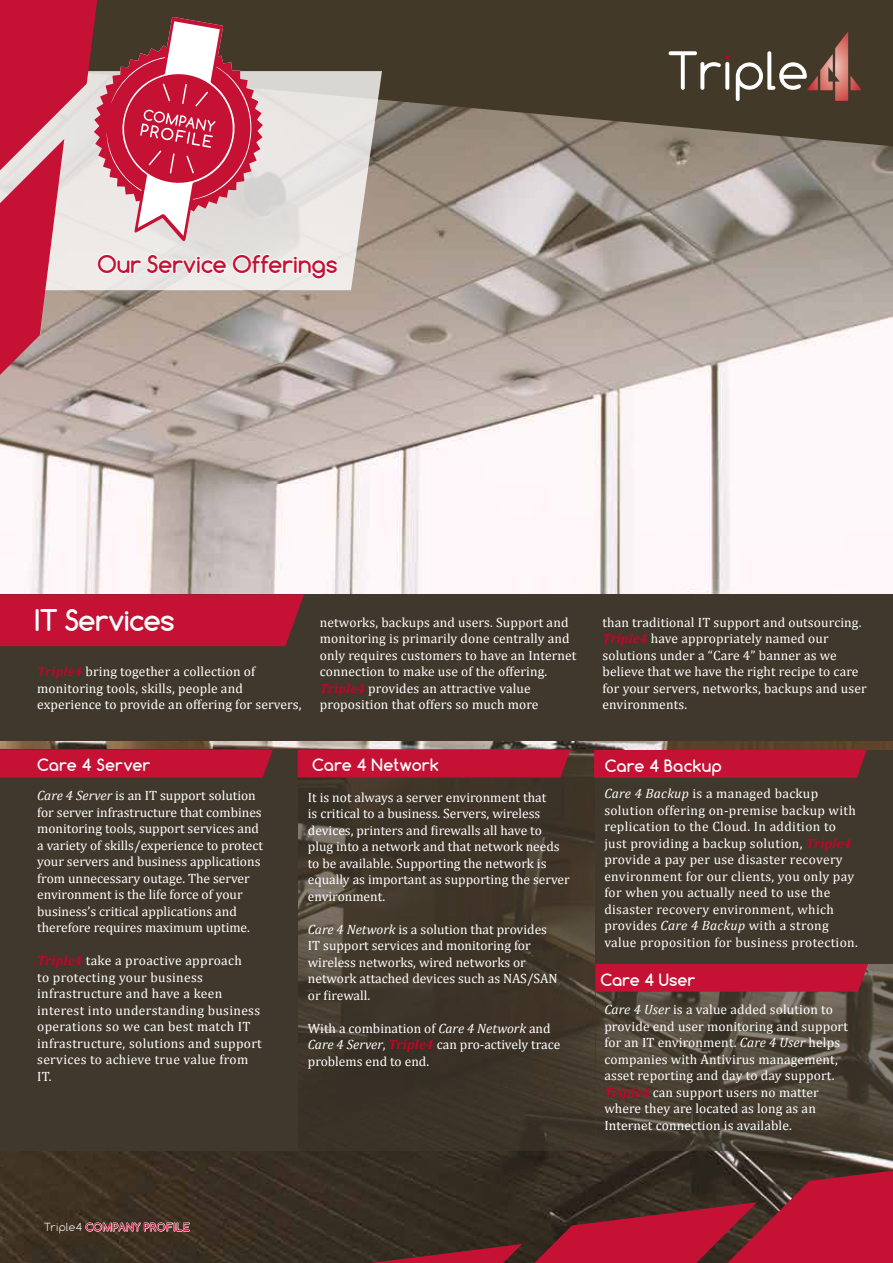
<style>
.page{position:relative;width:893px;height:1263px;background:#fff}
.page>*{position:absolute;margin:0;border:0;box-sizing:border-box;transform-origin:0 0}
.t1{font:700 28.2px "Comfortaa";letter-spacing:-.03em;color:#fff}
.t2{font:700 23.1px "Comfortaa";letter-spacing:-.015em;color:#c41134}
.t3{font:700 16.05px "Comfortaa";letter-spacing:.015em;color:#fff}
.t4{font:13.5px/16.5px "Cambria";letter-spacing:.01em;color:#fff}
.t5{font:700 10.5px "Comfortaa";letter-spacing:.05em;color:#c41134}
.s1{font-weight:700;font-style:italic;color:#c20529}
.s2{font-style:italic}
.s3{font-weight:300;color:#fff}
</style>
<div class="page">
<img style="left:0;top:146px;width:893px;height:1117px">
<svg style="left:340px;top:0;width:553px;height:146px;background:#504536"></svg>
<svg style="left:669px;top:51px;width:60px;height:39px"></svg>
<svg style="left:736px;top:31px;width:126px;height:70px;background:#6a5548"></svg>
<svg style="left:340px;top:71px;width:42px;height:219px;background:#ccc5be"></svg>
<svg style="left:0;top:0;width:340px;height:375px;background:#c0858b"></svg>
<div style="left:0;top:594px;width:893px;height:147px;background:#40382c"></div>
<div style="left:0;top:594px;width:304px;height:52px;background:#c41134"></div>
<div style="left:0;top:750px;width:298px;height:401px;background:#40382c"></div>
<div style="left:0;top:750px;width:273px;height:27px;background:#c41134"></div>
<div style="left:298px;top:750px;width:297px;height:401px;background:#40382c"></div>
<div style="left:298px;top:750px;width:272px;height:27px;background:#c41134"></div>
<div style="left:595px;top:750px;width:298px;height:213px;background:#40382c"></div>
<div style="left:594px;top:750px;width:273px;height:28px;background:#c41134"></div>
<svg style="left:595px;top:963px;width:298px;height:188px;background:#4d4437"></svg>
<div style="left:595px;top:964px;width:273px;height:28px;background:#c41134"></div>
<svg style="left:370px;top:1170px;width:523px;height:93px;background:#6f2129"></svg>
<svg style="left:85px;top:1222px;width:105px;height:13px"></svg>
<h2 class="t2" style="left:97px;top:249px;width:242px">Our Service Offerings</h2>
<h1 class="t1" style="left:34px;top:602px;width:142px">IT Services</h1>
<p class="t4" style="left:37px;top:663px;width:266px"><span class="s1">Triple4</span> bring together a collection of monitoring tools, skills, people and experience to provide an offering for servers,</p>
<p class="t4" style="left:320px;top:614px;width:258px">networks, backups and users. Support and monitoring is primarily done centrally and only requires customers to have an Internet connection to make use of the offering.<br><span class="s1">Triple4</span> provides an attractive value proposition that offers so much more</p>
<p class="t4" style="left:602px;top:614px;width:266px">than traditional IT support and outsourcing.<br><span class="s1">Triple4</span> have appropriately named our solutions under a “Care 4” banner as we believe that we have the right recipe to care for your servers, networks, backups and user environments.</p>
<p class="t3" style="left:37px;top:754px;width:115px">Care 4 Server</p>
<p class="t4" style="left:37px;top:787px;width:227px"><span class="s2">Care 4 Server</span> is an IT support solution for server infrastructure that combines monitoring tools, support services and a variety of skills/experience to protect your servers and business applications from unnecessary outage. The server environment is the life force of your business’s critical applications and therefore requires maximum uptime.</p>
<p class="t4" style="left:37px;top:952px;width:226px"><span class="s1">Triple4</span> take a proactive approach<br>to protecting your business infrastructure and have a keen interest into understanding business operations so we can best match IT infrastructure, solutions and support services to achieve true value from<br>IT.</p>
<p class="t5" style="left:44px;top:1220px;width:147px"><span class="s3">Triple4</span> COMPANY PROFILE</p>
<p class="t3" style="left:312px;top:754px;width:128px">Care 4 Network</p>
<p class="t3" style="left:605px;top:756px;width:119px">Care 4 Backup</p>
<p class="t4" style="left:604px;top:785px;width:255px"><span class="s2">Care 4 Backup</span> is a managed backup solution offering on-premise backup with replication to the Cloud. In addition to just providing a backup solution, <span class="s1">Triple4 </span>provide a pay per use disaster recovery environment for our clients, you only pay for when you actually need to use the disaster recovery environment, which provides <span class="s2">Care 4 Backup</span> with a strong value proposition for business protection.</p>
<p class="t4" style="left:308px;top:789px;width:263px">It is not always a server environment that<br>is critical to a business. Servers, wireless devices, printers and firewalls all have to plug into a network and that network needs to be available. Supporting the network is equally as important as supporting the server environment.</p>
<p class="t4" style="left:308px;top:921px;width:251px"><span class="s2">Care 4 Network</span> is a solution that provides IT support services and monitoring for wireless networks, wired networks or network attached devices such as NAS/SAN or firewall.</p>
<p class="t4" style="left:308px;top:1020px;width:254px">With a combination of <span class="s2">Care 4 Network</span> and<br><span class="s2">Care 4 Server</span>, <span class="s1">Triple4</span> can pro-actively trace problems end to end.</p>
<p class="t3" style="left:601px;top:970px;width:96px">Care 4 User</p>
<p class="t4" style="left:604px;top:1001px;width:245px"><span class="s2">Care 4 User</span> is a value added solution to provide end user monitoring and support for an IT environment. <span class="s2">Care 4 User</span> helps companies with Antivirus management, asset reporting and day to day support.<br><span class="s1">Triple4</span> can support users no matter where they are located as long as an Internet connection is available.</p>
</div>
